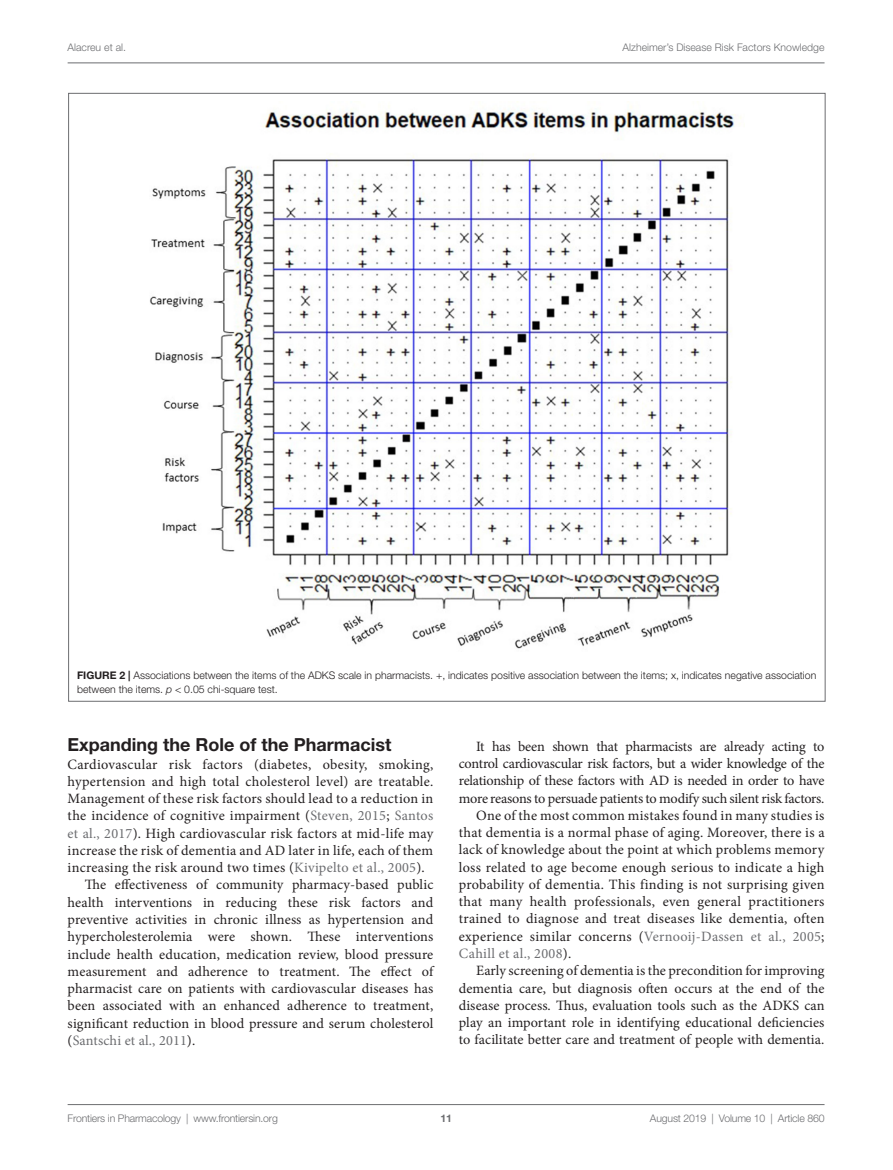
<style>
.page{position:relative;width:893px;height:1170px;background:#fff}
.page>*{position:absolute;margin:0;border:0;box-sizing:border-box;transform-origin:0 0}
._2{font:700 18px "Helvetica Neue LT Std";color:#231f20}
.T{font:14.25px/17.2px "Minion Pro";letter-spacing:.005em;color:#231f20;text-align:justify}
.T1{font:14.25px/17.2px "Minion Pro";letter-spacing:.02em;color:#231f20;text-align:justify}
.FC{font:300 10.5px/14.2px "Helvetica Neue LT Std";color:#231f20}
.t1{font:300 10.5px "Helvetica Neue LT Std";letter-spacing:-.015em;color:#6c6d70}
.t2{font:700 10.5px "Helvetica Neue LT Std";color:#6c6d70}
.s1{font-weight:700}
.s2{font-style:italic}
.s3{color:#6c6d70}
</style>
<div class="page">
<hr style="left:68px;top:63px;width:756px;height:1px;background:#6c6d70">
<hr style="left:68px;top:1104px;width:756px;height:1px;background:#6c6d70">
<img style="left:150px;top:106px;width:591px;height:543px">
<p class="t1" style="left:68px;top:41px;width:60px">Alacreu et al.</p>
<p class="t1" style="left:623px;top:41px;width:203px">Alzheimer’s Disease Risk Factors Knowledge</p>
<p class="FC" style="left:77px;top:667px;width:741px"><span class="s1">FIGURE 2 |</span> Associations between the items of the ADKS scale in pharmacists. +, indicates positive association between the items; x, indicates negative association between the items. <span class="s2">p</span> &lt; 0.05 chi-square test.</p>
<p class="_2" style="left:68px;top:733px;width:325px">Expanding the Role of the Pharmacist</p>
<p class="T1" style="left:68px;top:755px;width:367px">Cardiovascular risk factors (diabetes, obesity, smoking, hypertension and high total cholesterol level) are treatable.<br>Management of these risk factors should lead to a reduction in the incidence of cognitive impairment (<span class="s3">Steven, 2015</span>; <span class="s3">Santos et al., 2017</span>). High cardiovascular risk factors at mid-life may increase the risk of dementia and AD later in life, each of them increasing the risk around two times (<span class="s3">Kivipelto et al., 2005</span>).</p>
<p class="T" style="left:68px;top:876px;width:367px;text-indent:17px">The effectiveness of community pharmacy-based public health interventions in reducing these risk factors and preventive activities in chronic illness as hypertension and hypercholesterolemia were shown. These interventions include health education, medication review, blood pressure measurement and adherence to treatment. The effect of pharmacist care on patients with cardiovascular diseases has been associated with an enhanced adherence to treatment, significant reduction in blood pressure and serum cholesterol (<span class="s3">Santschi et al., 2011</span>).</p>
<p class="T" style="left:459px;top:737px;width:367px;text-indent:17px">It has been shown that pharmacists are already acting to control cardiovascular risk factors, but a wider knowledge of the relationship of these factors with AD is needed in order to have more reasons to persuade patients to modify such silent risk factors.</p>
<p class="T" style="left:459px;top:806px;width:367px;text-indent:17px">One of the most common mistakes found in many studies is that dementia is a normal phase of aging. Moreover, there is a lack of knowledge about the point at which problems memory loss related to age become enough serious to indicate a high probability of dementia. This finding is not surprising given that many health professionals, even general practitioners trained to diagnose and treat diseases like dementia, often experience similar concerns (<span class="s3">Vernooij‐Dassen et al., 2005</span>; <span class="s3">Cahill et al., 2008</span>).</p>
<p class="T" style="left:459px;top:962px;width:367px;text-indent:17px">Early screening of dementia is the precondition for improving dementia care, but diagnosis often occurs at the end of the disease process. Thus, evaluation tools such as the ADKS can play an important role in identifying educational deficiencies to facilitate better care and treatment of people with dementia.</p>
<p class="t1" style="left:68px;top:1111px;width:212px">Frontiers in Pharmacology | www.frontiersin.org</p>
<p class="t2" style="left:440px;top:1111px;width:13px">11</p>
<p class="t1" style="left:650px;top:1111px;width:176px">August 2019 | Volume 10 | Article 860</p>
</div>
